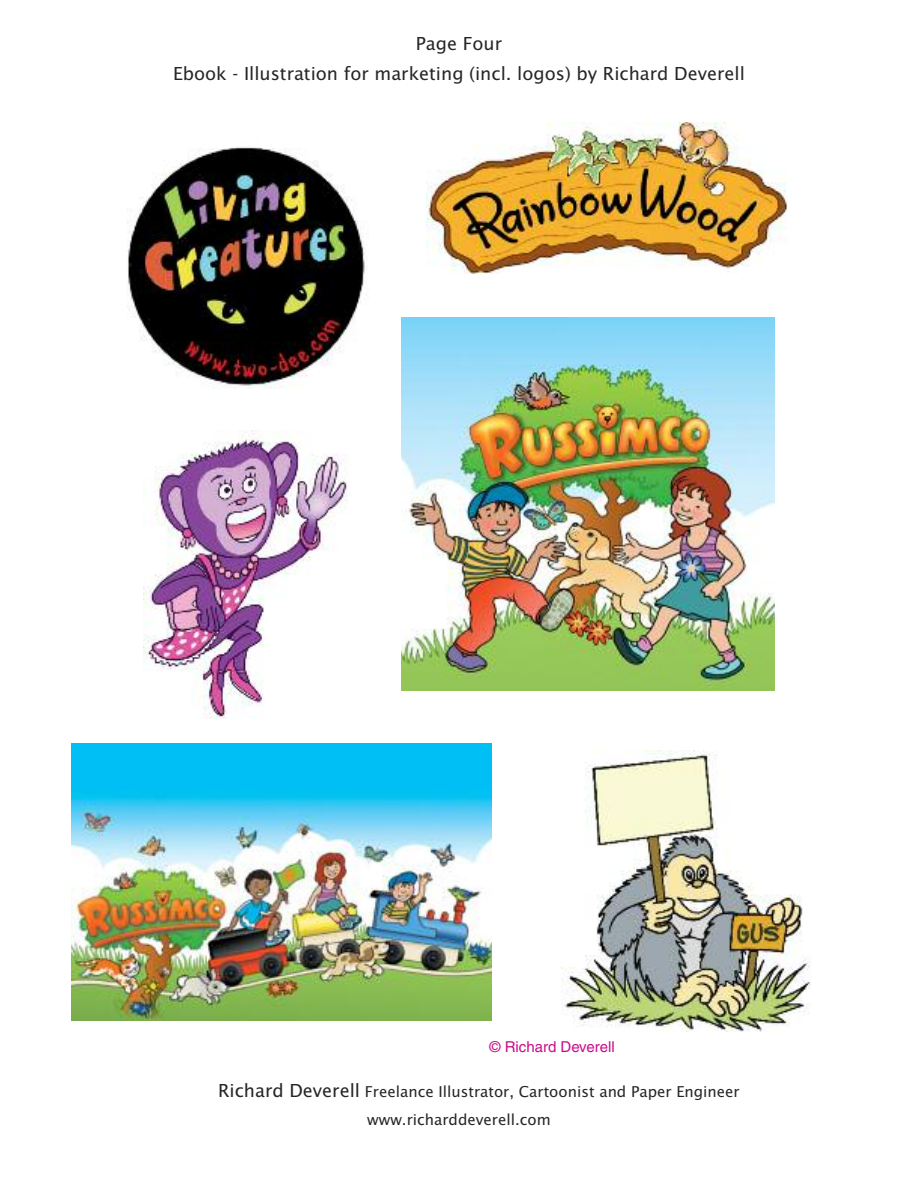
<style>
.page{position:relative;width:918px;height:1188px;background:#fff}
.page>*{position:absolute;margin:0;border:0;box-sizing:border-box;transform-origin:0 0}
.t1{font:18px/30px "Lucida Sans";color:#272627;text-align:center}
.t2{font:15px/28.5px "Lucida Sans";color:#272627}
.t3{font:15px "Helvetica";color:#ca0d89}
.s1{font-size:18px}
</style>
<div class="page">
<img style="left:561px;top:751px;width:249px;height:281px">
<img style="left:143px;top:431px;width:204px;height:287px">
<img style="left:71px;top:743px;width:421px;height:278px">
<img style="left:401px;top:317px;width:373px;height:374px">
<img style="left:127px;top:147px;width:238px;height:241px">
<img style="left:426px;top:123px;width:361px;height:151px">
<p class="t1" style="left:173px;top:29px;width:573px">Page Four<br>Ebook - Illustration for marketing (incl. logos) by Richard Deverell</p>
<p class="t3" style="left:490px;top:1042px;width:127px">© Richard Deverell</p>
<p class="t2" style="left:367px;top:1077px;width:374px;text-indent:-149px"><span class="s1">Richard Deverell</span> Freelance Illustrator, Cartoonist and Paper Engineer www.richarddeverell.com</p>
</div>
